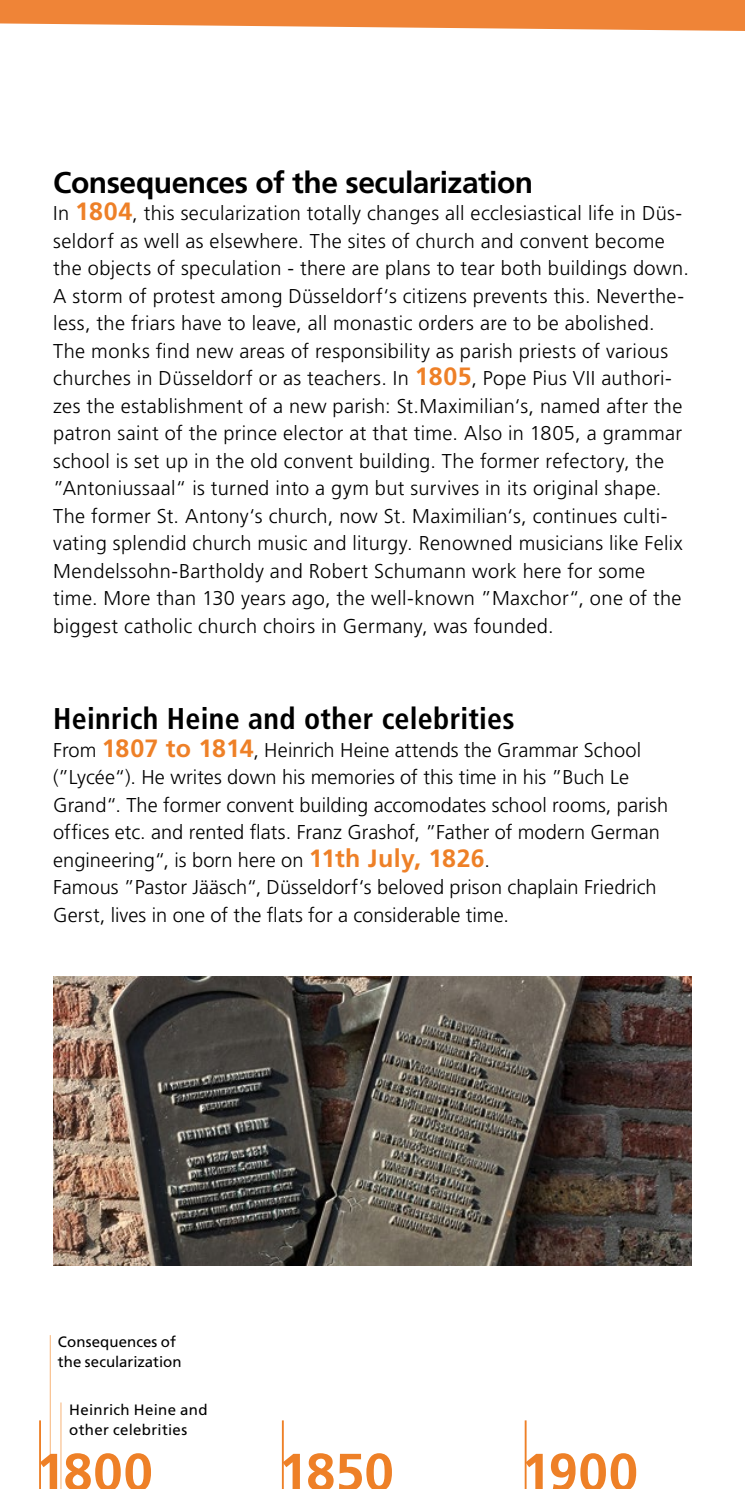
<style>
.page{position:relative;width:745px;height:1489px;background:#fff}
.page>*{position:absolute;margin:0;border:0;box-sizing:border-box;transform-origin:0 0}
.t1{font:700 52.5px "Frutiger";color:#ee8027}
.t2{font:700 condensed 30px "Frutiger";letter-spacing:.01em;color:#000}
.t3{font:700 30px "Frutiger";letter-spacing:-.015em;color:#000}
.t4{font:300 20px/27.5px "Frutiger";letter-spacing:.015em;color:#000}
.t5{font:15px/20px "Frutiger";letter-spacing:.01em;color:#000}
.s1{font-weight:700;font-size:25px;color:#ee8027}
</style>
<div class="page">
<hr style="left:50px;top:1334px;width:1px;height:154px;background:#f9c393">
<hr style="left:60px;top:1402px;width:2px;height:86px;background:#f9c393">
<hr style="left:39px;top:1420px;width:2px;height:68px;background:#ee8027">
<hr style="left:282px;top:1420px;width:1px;height:68px;background:#ee8027">
<hr style="left:524px;top:1420px;width:2px;height:68px;background:#ee8027">
<img style="left:53px;top:976px;width:638px;height:289px">
<svg style="left:0;top:0;width:744px;height:31px;background:#f0934f"></svg>
<h2 class="t3" style="left:53px;top:164px;width:481px">Consequences of the secularization</h2>
<p class="t4" style="left:53px;top:199px;width:637px">In <span class="s1">1804</span>, this secularization totally changes all ecclesiastical life in Düs&shy;seldorf as well as elsewhere. The sites of church and convent become the objects of speculation - there are plans to tear both buildings down.<br>A storm of protest among Düsseldorf‘s citizens prevents this. Neverthe&shy;less, the friars have to leave, all monastic orders are to be abolished.<br>The monks find new areas of responsibility as parish priests of various churches in Düsseldorf or as teachers. In <span class="s1">1805</span>, Pope Pius VII authori&shy;zes the establishment of a new parish: St.Maximilian‘s, named after the patron saint of the prince elector at that time. Also in 1805, a grammar school is set up in the old convent building. The former refectory, the ”Antoniussaal“ is turned into a gym but survives in its original shape.<br>The former St. Antony‘s church, now St. Maximilian‘s, continues culti&shy;vating splendid church music and liturgy. Renowned musicians like Felix Mendelssohn-Bartholdy and Robert Schumann work here for some time. More than 130 years ago, the well-known ”Maxchor“, one of the biggest catholic church choirs in Germany, was founded.</p>
<h2 class="t2" style="left:53px;top:701px;width:462px">Heinrich Heine and other celebrities</h2>
<p class="t4" style="left:53px;top:736px;width:616px">From <span class="s1">1807 to 1814</span>, Heinrich Heine attends the Grammar School (”Lycée“). He writes down his memories of this time in his ”Buch Le Grand“. The former convent building accomodates school rooms, parish offices etc. and rented flats. Franz Grashof, ”Father of modern German engineering“, is born here on <span class="s1">11th July, 1826</span>.<br>Famous ”Pastor Jääsch“, Düsseldorf‘s beloved prison chaplain Friedrich Gerst, lives in one of the flats for a considerable time.</p>
<p class="t5" style="left:58px;top:1331px;width:125px">Consequences of the secularization</p>
<p class="t5" style="left:69px;top:1398px;width:140px">Heinrich Heine and other celebrities</p>
<h1 class="t1" style="left:36px;top:1441px;width:118px">1800</h1>
<h1 class="t1" style="left:278px;top:1441px;width:117px">1850</h1>
<h1 class="t1" style="left:521px;top:1441px;width:118px">1900</h1>
</div>
